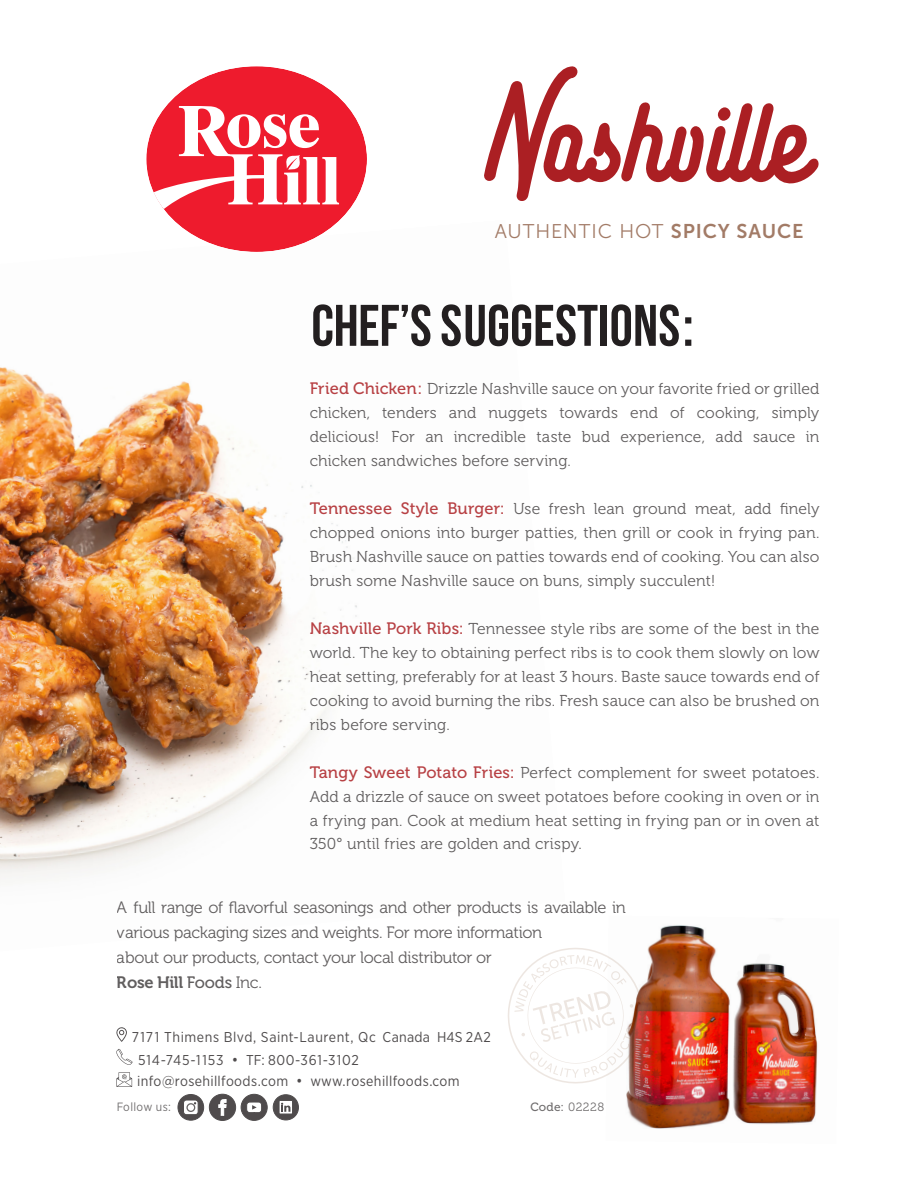
<style>
.page{position:relative;width:918px;height:1188px;background:#fff}
.page>*{position:absolute;margin:0;border:0;box-sizing:border-box;transform-origin:0 0}
.t1{font:153.15px "Aviator Script";letter-spacing:.015em;color:#ab1f23;scale:.93 1}
.t2{font:700 58.5px "Bebas Neue";letter-spacing:.005em;color:#231f20}
.t3{font:19.8px "Museo Sans 300";letter-spacing:.045em;color:#703314}
.t4{font:16.5px/25.2px "Museo 300";letter-spacing:-.025em;color:rgb(35 31 32/.85)}
.t5{font:16.5px "Museo 700";letter-spacing:-.025em;color:rgb(35 31 32/.85)}
.t6{font:15.75px/24px "Museo 300";letter-spacing:.01em;color:rgb(35 31 32/.85);text-align:justify}
.t7{font:14.25px/23px "Gotham Narrow";letter-spacing:.03em;color:#231f20}
.t8{font:12px "Museo 500";color:#231f20}
.t9{font:12px "Gotham Narrow";letter-spacing:.03em;color:#231f20}
.s1{font-size:146.1px}
.s2{font-family:"Museo Sans 700"}
.s3{font-family:"Museo 500";font-size:16.5px;color:#ab1f23}
.s4{font-family:"Museo 500"}
.s5{font-family:"Museo 300"}
.s6{font-size:15px}
</style>
<div class="page">
<img style="left:0;top:367px;width:357px;height:513px">
<svg style="left:146px;top:66px;width:221px;height:186px"></svg>
<svg style="left:116px;top:1027px;width:11px;height:15px"></svg>
<svg style="left:116px;top:1049px;width:17px;height:16px"></svg>
<svg style="left:116px;top:1072px;width:16px;height:15px"></svg>
<div style="left:209px;top:1094px;width:27px;height:26px;background:#4f4b4c;border-radius:50%"></div>
<div style="left:209px;top:1094px;width:27px;height:27px;border:1px solid #231f20;border-radius:50%"></div>
<svg style="left:240px;top:1094px;width:59px;height:27px"></svg>
<svg style="left:177px;top:1094px;width:28px;height:27px"></svg>
<div style="left:186px;top:1103px;width:9px;height:9px;border:1px solid #231f20;border-radius:50%"></div>
<svg style="left:218px;top:1099px;width:9px;height:17px"></svg>
<img style="left:626px;top:925px;width:192px;height:204px">
<svg style="left:508px;top:948px;width:135px;height:136px"></svg>
<h1 class="t1" style="left:483px;top:35px;width:349px"><span class="s1">N</span>ashville</h1>
<p class="t3" style="left:495px;top:221px;width:310px">AUTHENTIC HOT <span class="s2">SPICY SAUCE</span></p>
<h2 class="t2" style="left:311px;top:294px;width:384px">CHEF’S SUGGESTIONS:</h2>
<p class="t6" style="left:310px;top:377px;width:511px"><span class="s3">Fried Chicken:</span> Drizzle Nashville sauce on your favorite fried or grilled chicken, tenders and nuggets towards end of cooking, simply delicious! For an incredible taste bud experience, add sauce in chicken sandwiches before serving.</p>
<p class="t6" style="left:310px;top:497px;width:511px"><span class="s3">Tennessee Style Burger:</span> Use fresh lean ground meat, add finely chopped onions into burger patties, then grill or cook in frying pan.<br>Brush Nashville sauce on patties towards end of cooking. You can also brush some Nashville sauce on buns, simply succulent!</p>
<p class="t6" style="left:310px;top:617px;width:511px"><span class="s3">Nashville Pork Ribs:</span> Tennessee style ribs are some of the best in the world. The key to obtaining perfect ribs is to cook them slowly on low heat setting, preferably for at least 3 hours. Baste sauce towards end of cooking to avoid burning the ribs. Fresh sauce can also be brushed on ribs before serving.</p>
<p class="t6" style="left:310px;top:760px;width:511px"><span class="s3">Tangy Sweet Potato Fries:</span> Perfect complement for sweet potatoes.<br>Add a drizzle of sauce on sweet potatoes before cooking in oven or in a frying pan. Cook at medium heat setting in frying pan or in oven at 350° until fries are golden and crispy.</p>
<p class="t4" style="left:117px;top:895px;width:510px">A full range of flavorful seasonings and other products is available in various packaging sizes and weights. For more information<br>about our products, contact your local distributor or</p>
<p class="t5" style="left:117px;top:973px;width:147px">Rose Hill <span class="s4">Foods</span> <span class="s5">Inc.</span></p>
<p class="t7" style="left:138px;top:1025px;width:354px;text-indent:-6px">7171 Thimens Blvd, Saint-Laurent, Qc Canada H4S 2A2<br>514-745-1153 <span class="s6">•</span> TF: 800-361-3102</p>
<p class="t7" style="left:137px;top:1069px;width:324px">info@rosehillfoods.com <span class="s6">•</span> www.rosehillfoods.com</p>
<p class="t9" style="left:116px;top:1099px;width:56px">Follow us:</p>
<p class="t8" style="left:530px;top:1101px;width:75px">Code: <span class="s5">02228</span></p>
</div>
